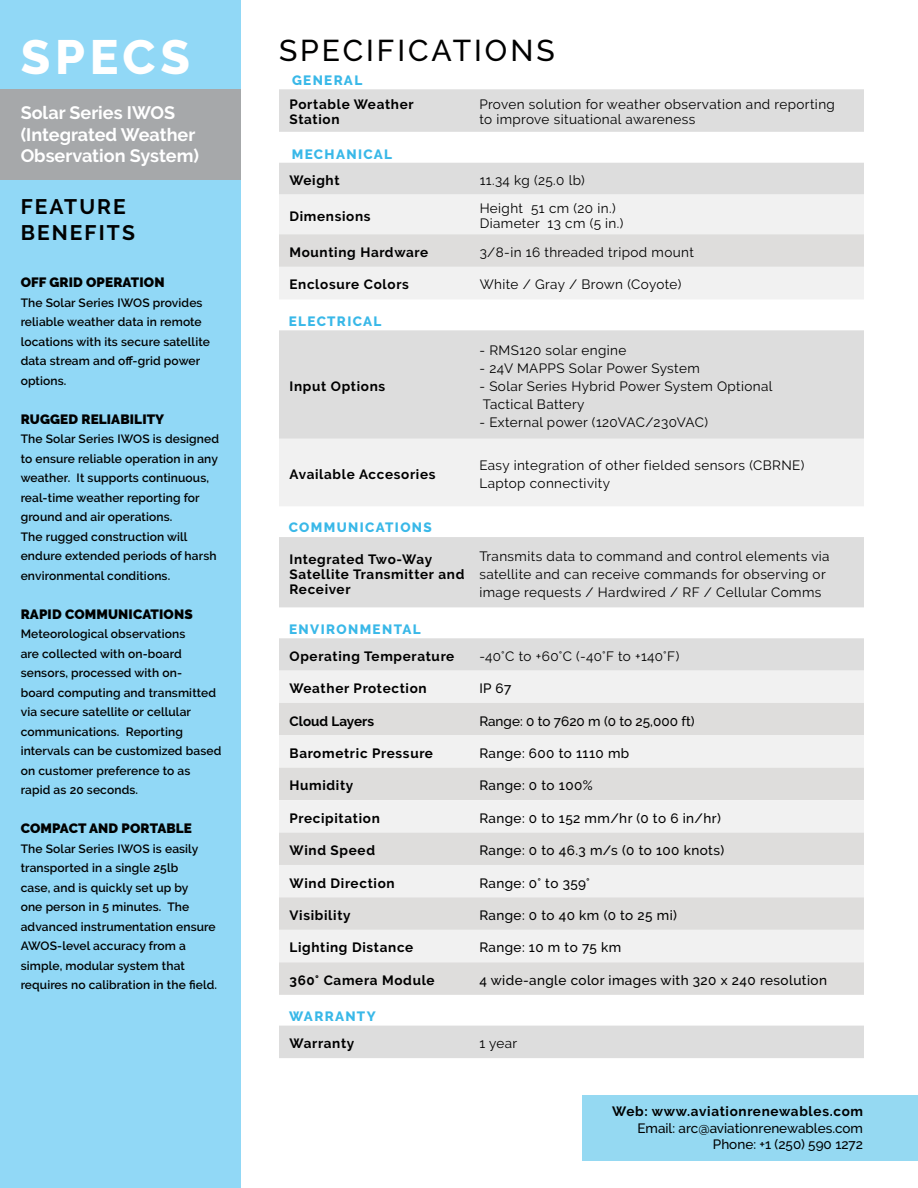
<style>
.page{position:relative;width:918px;height:1188px;background:#fff}
.page>*{position:absolute;margin:0;border:0;box-sizing:border-box;transform-origin:0 0}
.t1{font:800 48px "Raleway";letter-spacing:.1em;color:#fff}
.t2{font:500 30px "Raleway";letter-spacing:.1em;color:#000101}
.t3{font:700 21px "Raleway";letter-spacing:.1em;color:#000101}
.t4{font:700 18px/21.6px "Raleway";color:#fff}
.t5{font:13.5px/15px "Raleway";letter-spacing:.03em;color:#000}
.t6{font:700 13.5px/15px "Raleway";letter-spacing:.05em;color:#000}
.t7{font:500 13.5px "Raleway";letter-spacing:.03em;color:#000}
.t8{font:900 13.5px "Raleway";letter-spacing:.01em;color:#000101}
.t9{font:800 13.5px "Raleway";letter-spacing:.1em;color:#39b8e8}
.t10{font:500 13.5px "Raleway";color:#000101}
.t11{font:700 13.5px "Raleway";letter-spacing:.05em;color:#000101}
.t12{font:500 13.5px "Raleway";color:#000}
.t13{font:700 13.5px "Raleway";color:#000}
.t14{font:600 12px/19.5px "Raleway";letter-spacing:.01em;color:#000101}
</style>
<div class="page">
<div style="left:0;top:0;width:241px;height:1188px;background:#91d8f6"></div>
<div style="left:279px;top:330px;width:585px;height:109px;background:#ddd"></div>
<div style="left:279px;top:439px;width:585px;height:67px;background:#f1f1f1"></div>
<div style="left:0;top:89px;width:241px;height:91px;background:#a6a8aa"></div>
<svg style="left:279px;top:163px;width:585px;height:136px"></svg>
<div style="left:279px;top:89px;width:585px;height:43px;background:#ddd"></div>
<svg style="left:279px;top:638px;width:585px;height:357px"></svg>
<div style="left:583px;top:1095px;width:335px;height:66px;background:#95d9f2"></div>
<div style="left:279px;top:1026px;width:585px;height:32px;background:#ddd"></div>
<div style="left:279px;top:537px;width:585px;height:70px;background:#ddd"></div>
<p class="t1" style="left:21px;top:29px;width:171px">SPECS</p>
<p class="t4" style="left:21px;top:102px;width:180px">Solar Series IWOS (Integrated Weather<br>Observation System)</p>
<p class="t3" style="left:21px;top:195px;width:107px">FEATURE</p>
<p class="t3" style="left:21px;top:220px;width:116px">BENEFITS</p>
<p class="t2" style="left:279px;top:33px;width:277px">SPECIFICATIONS</p>
<p class="t9" style="left:292px;top:73px;width:72px">GENERAL</p>
<p class="t6" style="left:290px;top:97px;width:126px">Portable Weather<br>Station</p>
<p class="t5" style="left:479px;top:97px;width:357px">Proven solution for weather observation and reporting to improve situational awareness</p>
<p class="t9" style="left:292px;top:146px;width:102px">MECHANICAL</p>
<p class="t6" style="left:290px;top:173px;width:52px">Weight</p>
<p class="t5" style="left:480px;top:173px;width:107px">11.34 kg (25.0 lb)</p>
<p class="t6" style="left:290px;top:209px;width:83px">Dimensions</p>
<p class="t5" style="left:480px;top:201px;width:145px">Height 51 cm (20 in.)<br>Diameter 13 cm (5 in.)</p>
<p class="t6" style="left:290px;top:245px;width:140px">Mounting Hardware</p>
<p class="t5" style="left:480px;top:245px;width:216px">3/8-in 16 threaded tripod mount</p>
<p class="t8" style="left:21px;top:275px;width:145px">OFF GRID OPERATION</p>
<p class="t6" style="left:290px;top:277px;width:121px">Enclosure Colors</p>
<p class="t5" style="left:480px;top:277px;width:203px">White / Gray / Brown (Coyote)</p>
<p class="t14" style="left:21px;top:293px;width:191px">The Solar Series IWOS provides reliable weather data in remote locations with its secure satellite data stream and off-grid power options.</p>
<p class="t8" style="left:21px;top:411px;width:145px">RUGGED RELIABILITY</p>
<p class="t14" style="left:21px;top:430px;width:200px">The Solar Series IWOS is designed to ensure reliable operation in any weather. It supports continuous, real-time weather reporting for ground and air operations.<br>The rugged construction will endure extended periods of harsh environmental conditions.</p>
<p class="t8" style="left:21px;top:606px;width:173px">RAPID COMMUNICATIONS</p>
<p class="t14" style="left:21px;top:625px;width:202px">Meteorological observations<br>are collected with on-board sensors, processed with on-<br>board computing and transmitted via secure satellite or cellular communications. Reporting intervals can be customized based on customer preference to as rapid as 20 seconds.</p>
<p class="t8" style="left:21px;top:821px;width:173px">COMPACT AND PORTABLE</p>
<p class="t14" style="left:21px;top:839px;width:198px">The Solar Series IWOS is easily transported in a single 25lb<br>case, and is quickly set up by<br>one person in 5 minutes. The advanced instrumentation ensure<br>AWOS-level accuracy from a simple, modular system that requires no calibration in the field.</p>
<p class="t9" style="left:289px;top:313px;width:94px">ELECTRICAL</p>
<p class="t5" style="left:479px;top:343px;width:148px">- RMS120 solar engine</p>
<p class="t5" style="left:479px;top:361px;width:222px">- 24V MAPPS Solar Power System</p>
<p class="t5" style="left:479px;top:379px;width:295px">- Solar Series Hybrid Power System Optional</p>
<p class="t5" style="left:483px;top:397px;width:103px">Tactical Battery</p>
<p class="t5" style="left:479px;top:415px;width:230px">- External power (120VAC/230VAC)</p>
<p class="t6" style="left:290px;top:379px;width:97px">Input Options</p>
<p class="t5" style="left:479px;top:458px;width:327px">Easy integration of other fielded sensors (CBRNE)</p>
<p class="t5" style="left:479px;top:476px;width:132px">Laptop connectivity</p>
<p class="t6" style="left:290px;top:467px;width:148px">Available Accesories</p>
<p class="t9" style="left:289px;top:520px;width:145px">COMMUNICATIONS</p>
<p class="t6" style="left:290px;top:551px;width:176px">Integrated Two-Way<br>Satellite Transmitter and<br>Receiver</p>
<p class="t5" style="left:479px;top:547px;width:352px;line-height:18px">Transmits data to command and control elements via satellite and can receive commands for observing or image requests / Hardwired / RF / Cellular Comms</p>
<p class="t9" style="left:289px;top:621px;width:133px">ENVIRONMENTAL</p>
<p class="t6" style="left:290px;top:649px;width:166px">Operating Temperature</p>
<p class="t5" style="left:479px;top:649px;width:201px">-40°C to +60°C (-40°F to +140°F)</p>
<p class="t6" style="left:290px;top:681px;width:139px">Weather Protection</p>
<p class="t7" style="left:479px;top:681px;width:34px">IP 67</p>
<p class="t13" style="left:290px;top:713px;width:86px">Cloud Layers</p>
<p class="t12" style="left:479px;top:713px;width:217px">Range: 0 to 7620 m (0 to 25,000 ft)</p>
<p class="t6" style="left:290px;top:746px;width:145px">Barometric Pressure</p>
<p class="t7" style="left:479px;top:745px;width:151px">Range: 600 to 1110 mb</p>
<p class="t6" style="left:290px;top:778px;width:65px">Humidity</p>
<p class="t7" style="left:479px;top:778px;width:115px">Range: 0 to 100%</p>
<p class="t6" style="left:290px;top:811px;width:92px">Precipitation</p>
<p class="t7" style="left:479px;top:810px;width:243px">Range: 0 to 152 mm/hr (0 to 6 in/hr)</p>
<p class="t6" style="left:290px;top:843px;width:87px">Wind Speed</p>
<p class="t7" style="left:479px;top:843px;width:246px">Range: 0 to 46.3 m/s (0 to 100 knots)</p>
<p class="t6" style="left:290px;top:875px;width:107px">Wind Direction</p>
<p class="t7" style="left:479px;top:875px;width:112px">Range: 0° to 359°</p>
<p class="t6" style="left:290px;top:908px;width:63px">Visibility</p>
<p class="t7" style="left:479px;top:907px;width:199px">Range: 0 to 40 km (0 to 25 mi)</p>
<p class="t6" style="left:290px;top:940px;width:125px">Lighting Distance</p>
<p class="t7" style="left:479px;top:940px;width:143px">Range: 10 m to 75 km</p>
<p class="t6" style="left:290px;top:973px;width:147px">360° Camera Module</p>
<p class="t7" style="left:479px;top:972px;width:349px">4 wide-angle color images with 320 x 240 resolution</p>
<p class="t9" style="left:289px;top:1009px;width:88px">WARRANTY</p>
<p class="t6" style="left:290px;top:1036px;width:66px">Warranty</p>
<p class="t5" style="left:479px;top:1036px;width:39px">1 year</p>
<p class="t11" style="left:612px;top:1104px;width:252px">Web: www.aviationrenewables.com</p>
<p class="t10" style="left:637px;top:1120px;width:227px">Email: arc@aviationrenewables.com</p>
<p class="t10" style="left:713px;top:1136px;width:152px">Phone: +1 (250) 590 1272</p>
</div>
